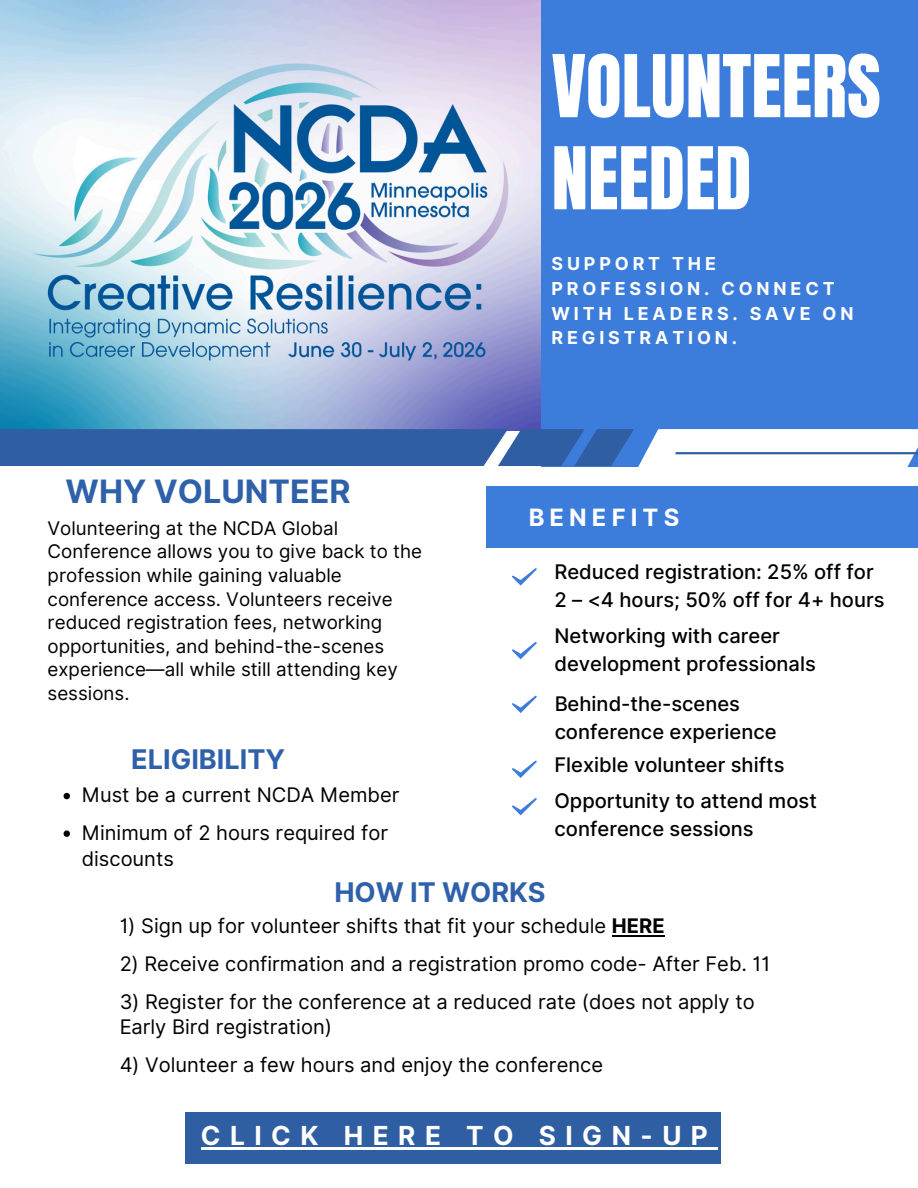
<style>
.page{position:relative;width:918px;height:1188px;background:#fff}
.page>*{position:absolute;margin:0;border:0;box-sizing:border-box;transform-origin:0 0}
.t1{font:73.5px/92.1px "Anton";color:#fff}
.t2{font:700 32.25px "Inter";color:#2f61aa}
.t3{font:700 27.15px "Inter";color:#2f61aa}
.t4{font:700 26.25px "Inter";letter-spacing:.36em;color:#fff}
.t5{font:700 23.85px "Inter";letter-spacing:.215em;color:#fff}
.t6{font:20.1px/37.7px "Inter";color:#000}
.t7{font:500 20.1px/28.2px "Inter";color:#000}
.t8{font:18.75px/23.7px "Inter";color:#000}
.t9{font:700 17.85px/24.8px "Inter";letter-spacing:.215em;color:#fff}
.s1{font-weight:700}
</style>
<div class="page">
<img style="left:0;top:0;width:541px;height:429px">
<div style="left:541px;top:0;width:377px;height:466px;background:#3c7cdb"></div>
<svg style="left:512px;top:568px;width:25px;height:18px"></svg>
<svg style="left:512px;top:642px;width:25px;height:17px"></svg>
<svg style="left:512px;top:696px;width:25px;height:17px"></svg>
<div style="left:487px;top:486px;width:431px;height:61px;background:#3c7cdb"></div>
<div style="left:185px;top:1112px;width:536px;height:51px;background:#2f5ea3"></div>
<svg style="left:0;top:429px;width:634px;height:37px;background:#3362a7"></svg>
<div style="left:638px;top:429px;width:280px;height:39px;background:#fff"></div>
<hr style="left:675px;top:452px;width:243px;height:2px;background:#2f61aa">
<svg style="left:512px;top:761px;width:25px;height:17px"></svg>
<svg style="left:512px;top:798px;width:25px;height:17px"></svg>
<hr style="left:201px;top:1147px;width:516px;height:2px;background:#fff">
<svg style="left:64px;top:793px;width:6px;height:6px"></svg>
<svg style="left:64px;top:830px;width:6px;height:7px"></svg>
<hr style="left:612px;top:935px;width:53px;height:2px;background:#000">
<h1 class="t1" style="left:552px;top:41px;width:331px">VOLUNTEERS<br>NEEDED</h1>
<h2 class="t2" style="left:66px;top:472px;width:287px">WHY VOLUNTEER</h2>
<p class="t9" style="left:552px;top:251px;width:303px">SUPPORT THE<br>PROFESSION. CONNECT<br>WITH LEADERS. SAVE ON<br>REGISTRATION.</p>
<p class="t5" style="left:528px;top:503px;width:152px">BENEFITS</p>
<p class="t8" style="left:48px;top:516px;width:376px">Volunteering at the NCDA Global Conference allows you to give back to the profession while gaining valuable conference access. Volunteers receive reduced registration fees, networking opportunities, and behind-the-scenes experience—all while still attending key sessions.</p>
<h6 class="t7" style="left:554px;top:558px;width:332px">Reduced registration: 25% off for<br>2 – &lt;4 hours; 50% off for 4+ hours</h6>
<h6 class="t7" style="left:554px;top:622px;width:263px">Networking with career development professionals</h6>
<p class="t7" style="left:554px;top:690px;width:224px;line-height:27.8px">Behind-the-scenes conference experience</p>
<h6 class="t7" style="left:554px;top:751px;width:231px">Flexible volunteer shifts</h6>
<h6 class="t7" style="left:554px;top:786px;width:264px">Opportunity to attend most conference sessions</h6>
<h4 class="t3" style="left:131px;top:743px;width:155px">ELIGIBILITY</h4>
<p class="t6" style="left:82px;top:776px;width:319px">Must be a current NCDA Member<br>Minimum of 2 hours required for</p>
<p class="t6" style="left:82px;top:840px;width:94px">discounts</p>
<h4 class="t3" style="left:334px;top:876px;width:213px">HOW IT WORKS</h4>
<p class="t6" style="left:119px;top:907px;width:547px">1) Sign up for volunteer shifts that fit your schedule <span class="s1">HERE</span></p>
<p class="t6" style="left:119px;top:945px;width:652px">2) Receive confirmation and a registration promo code- After Feb. 11</p>
<p class="t6" style="left:119px;top:988px;width:637px;line-height:25.7px">3) Register for the conference at a reduced rate (does not apply to<br>Early Bird registration)</p>
<p class="t6" style="left:119px;top:1046px;width:485px">4) Volunteer a few hours and enjoy the conference</p>
<h3 class="t4" style="left:201px;top:1119px;width:509px">CLICK HERE TO SIGN-UP</h3>
</div>
